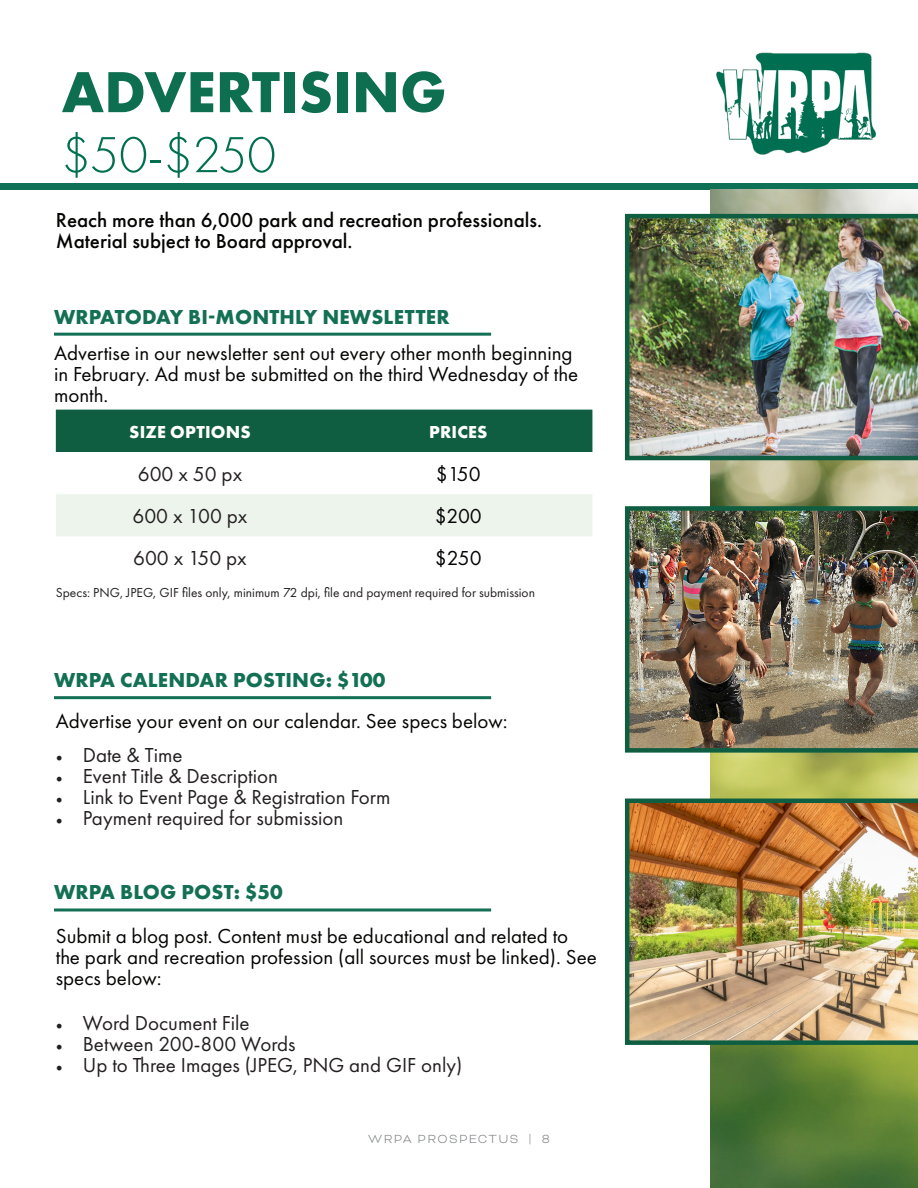
<style>
.page{position:relative;width:918px;height:1188px;background:#fff}
.page>*{position:absolute;margin:0;border:0;box-sizing:border-box;transform-origin:0 0}
.t1{font:700 60px "Futura PT";color:#0d6f50}
.t2{font:300 52.5px "Futura PT";color:#007051}
.t3{font:21px/21px "Futura PT";color:#040503}
.t4{font:21px "Futura PT";color:#231f20}
.t5{font:500 21px/21px "Futura PT";color:#040503}
.t6{font:700 21px "Futura PT";letter-spacing:.01em;color:#137055}
.t7{font:700 18px "Futura PT";letter-spacing:.01em;color:#fff}
.t8{font:13.5px "Futura PT";color:#231f20}
.t9{font:300 13.5px "Bicyclette";letter-spacing:.1em;color:#808285}
.s1{font-family:"Minion Pro";font-size:18px}
</style>
<div class="page">
<div style="left:0;top:184px;width:918px;height:6px;background:#0e7055"></div>
<img style="left:716px;top:52px;width:160px;height:103px">
<div style="left:56px;top:410px;width:536px;height:42px;background:#0f5e42"></div>
<div style="left:56px;top:494px;width:536px;height:42px;background:#ecf4ec"></div>
<hr style="left:54px;top:333px;width:437px;height:3px;background:#137055">
<hr style="left:54px;top:696px;width:437px;height:3px;background:#137055">
<hr style="left:54px;top:908px;width:437px;height:3px;background:#137055">
<img style="left:710px;top:190px;width:208px;height:998px">
<img style="left:625px;top:214px;width:293px;height:246px">
<img style="left:625px;top:506px;width:293px;height:247px">
<img style="left:625px;top:799px;width:293px;height:246px">
<p class="t1" style="left:62px;top:53px;width:387px">ADVERTISING</p>
<p class="t2" style="left:62px;top:125px;width:216px">$50-$250</p>
<p class="t5" style="left:56px;top:209px;width:488px">Reach more than 6,000 park and recreation professionals.<br>Material subject to Board approval.</p>
<p class="t6" style="left:54px;top:303px;width:397px">WRPATODAY BI-MONTHLY NEWSLETTER</p>
<p class="t3" style="left:54px;top:343px;width:526px">Advertise in our newsletter sent out every other month beginning in February. Ad must be submitted on the third Wednesday of the month.</p>
<p class="t7" style="left:129px;top:420px;width:123px">SIZE OPTIONS</p>
<p class="t7" style="left:429px;top:420px;width:60px">PRICES</p>
<p class="t4" style="left:138px;top:462px;width:106px">600 x 50 px</p>
<p class="t3" style="left:436px;top:464px;width:47px">$150</p>
<p class="t4" style="left:132px;top:504px;width:117px">600 x 100 px</p>
<p class="t3" style="left:435px;top:506px;width:49px">$200</p>
<p class="t4" style="left:133px;top:546px;width:115px">600 x 150 px</p>
<p class="t3" style="left:435px;top:548px;width:48px">$250</p>
<p class="t8" style="left:56px;top:585px;width:481px">Specs: PNG, JPEG, GIF files only, minimum 72 dpi, file and payment required for submission</p>
<p class="t6" style="left:54px;top:667px;width:333px">WRPA CALENDAR POSTING: $100</p>
<p class="t3" style="left:56px;top:711px;width:453px">Advertise your event on our calendar. See specs below:</p>
<p class="t4" style="left:56px;top:743px;width:128px"><span class="s1">•</span> Date &amp; Time</p>
<p class="t4" style="left:56px;top:764px;width:224px"><span class="s1">•</span> Event Title &amp; Description</p>
<p class="t4" style="left:56px;top:785px;width:336px"><span class="s1">•</span> Link to Event Page &amp; Registration Form</p>
<p class="t4" style="left:56px;top:806px;width:289px"><span class="s1">•</span> Payment required for submission</p>
<p class="t6" style="left:54px;top:879px;width:230px">WRPA BLOG POST: $50</p>
<p class="t3" style="left:56px;top:926px;width:543px">Submit a blog post. Content must be educational and related to the park and recreation profession (all sources must be linked). See specs below:</p>
<p class="t4" style="left:56px;top:1010px;width:195px"><span class="s1">•</span> Word Document File</p>
<p class="t4" style="left:56px;top:1031px;width:241px"><span class="s1">•</span> Between 200-800 Words</p>
<p class="t4" style="left:56px;top:1052px;width:408px"><span class="s1">•</span> Up to Three Images (JPEG, PNG and GIF only)</p>
<p class="t9" style="left:368px;top:1131px;width:183px">WRPA PROSPECTUS | 8</p>
</div>
